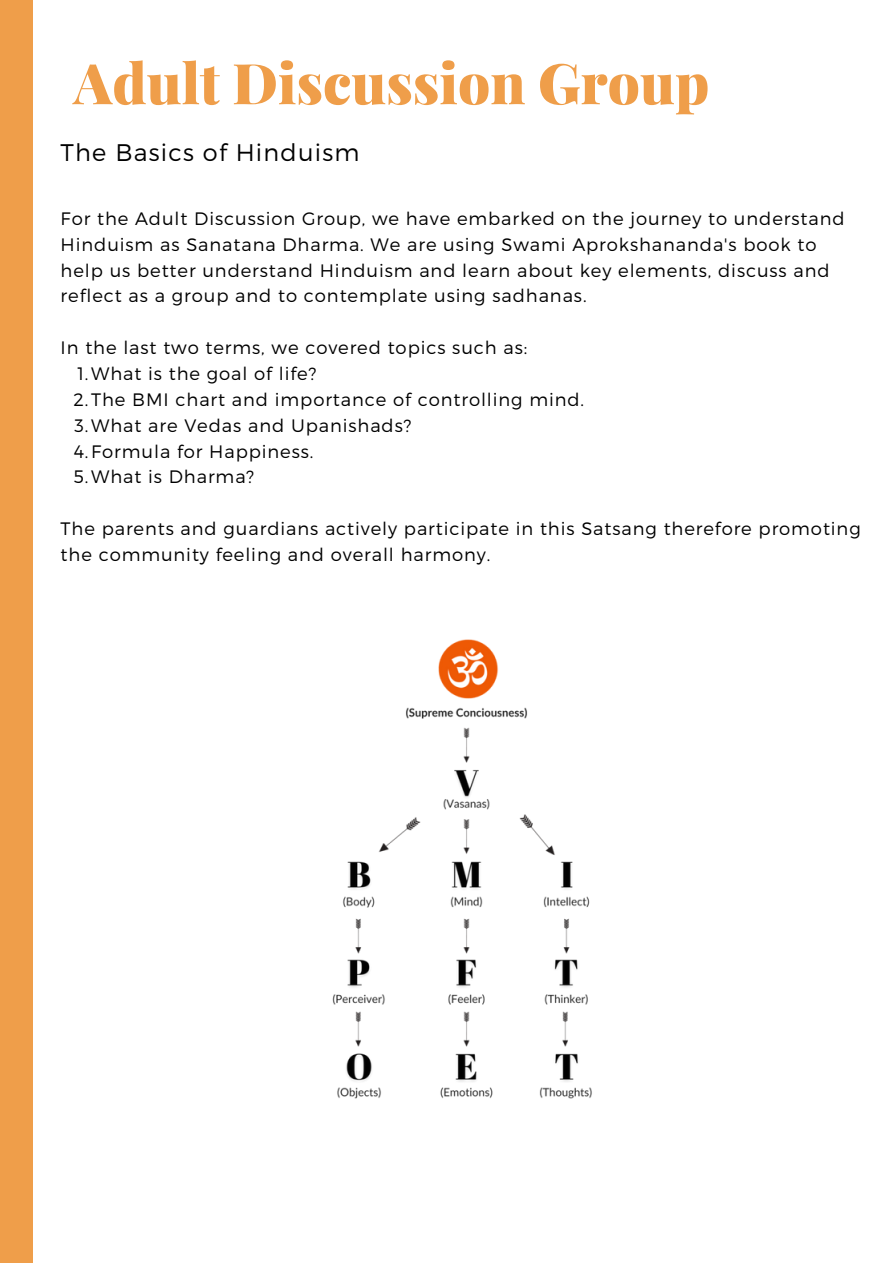
<style>
.page{position:relative;width:893px;height:1264px;background:#fff}
.page>*{position:absolute;margin:0;border:0;box-sizing:border-box;transform-origin:0 0}
.t1{font:900 56.25px "Playfair Display";color:#ef9e4a}
.t2{font:300 24px "Montserrat";letter-spacing:.05em;color:#000}
.t3{font:300 18px/25.8px "Montserrat";letter-spacing:.05em;color:#000}
</style>
<div class="page">
<div style="left:0;top:0;width:33px;height:1262px;background:#ef9e4a"></div>
<img style="left:332px;top:639px;width:260px;height:460px">
<h1 class="t1" style="left:73px;top:43px;width:637px">Adult Discussion Group</h1>
<h2 class="t2" style="left:61px;top:136px;width:300px">The Basics of Hinduism</h2>
<p class="t3" style="left:61px;top:204px;width:785px">For the Adult Discussion Group, we have embarked on the journey to understand Hinduism as Sanatana Dharma. We are using Swami Aprokshananda's book to help us better understand Hinduism and learn about key elements, discuss and reflect as a group and to contemplate using sadhanas.</p>
<p class="t3" style="left:61px;top:334px;width:468px">In the last two terms, we covered topics such as:</p>
<p class="t3" style="left:74px;top:360px;width:512px">1.What is the goal of life?<br>2.The BMI chart and importance of controlling mind.<br>3.What are Vedas and Upanishads?<br>4.Formula for Happiness.<br>5.What is Dharma?</p>
<p class="t3" style="left:61px;top:515px;width:801px">The parents and guardians actively participate in this Satsang therefore promoting the community feeling and overall harmony.</p>
</div>
